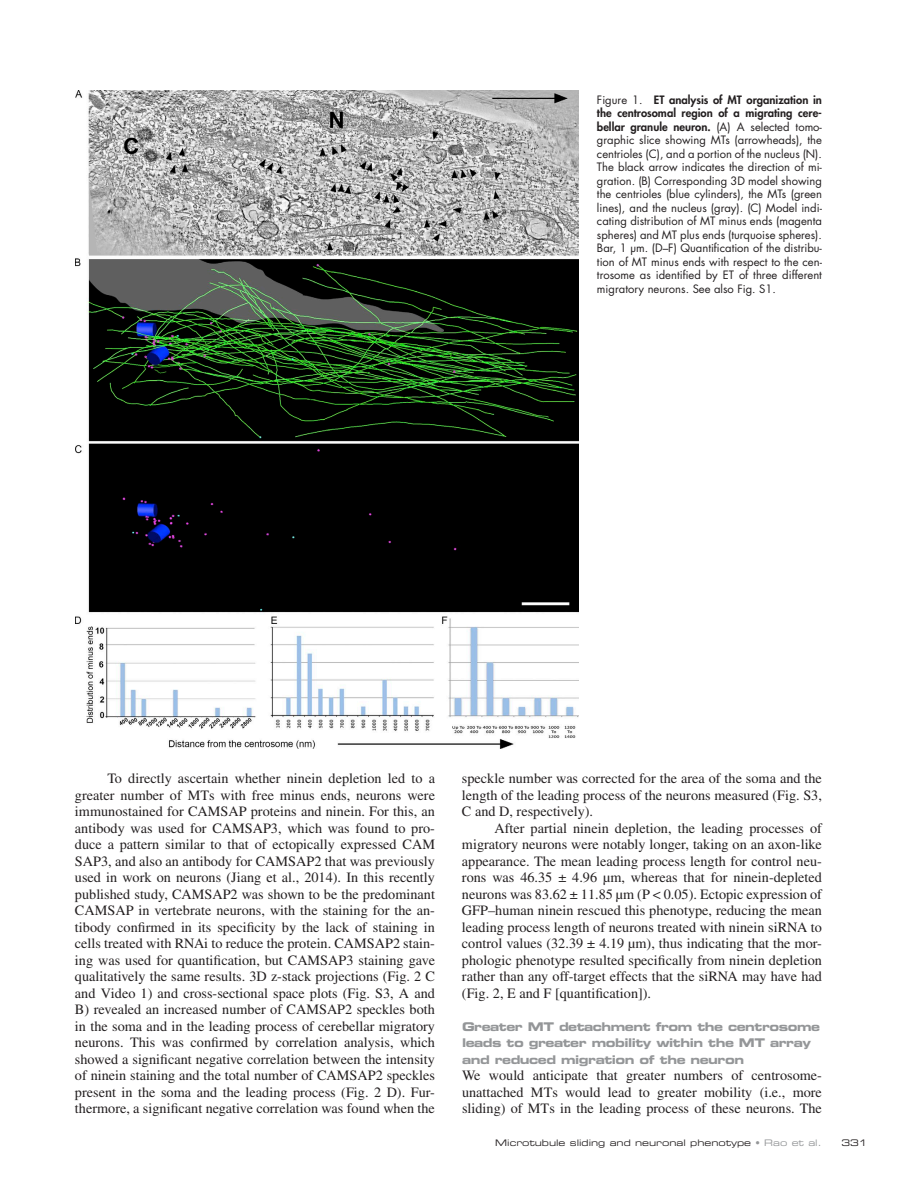
<style>
.page{position:relative;width:918px;height:1188px;background:#fff}
.page>*{position:absolute;margin:0;border:0;box-sizing:border-box;transform-origin:0 0}
.t1{font:14.25px/16.5px "Times LT Std";color:#231f20;text-align:justify}
.t2{font:12px/16.5px "Eurostile LT Std Bold Ex 2";letter-spacing:-.04em;color:#949698}
.t3{font:11.25px/13.5px "Futura Std";color:#231f20;text-align:justify}
.t4{font:9px "Eurostile LT Std Ex 2";color:#231f20}
.s1{font-weight:800}
.s2{color:#949698}
</style>
<div class="page">
<img style="left:75px;top:90px;width:504px;height:658px">
<p class="t3" style="left:597px;top:93px;width:227px">Figure 1. <span class="s1">ET analysis of MT organization in the centrosomal region of a migrating cere&shy;bellar granule neuron.</span> (A) A selected tomo&shy;graphic slice showing MTs (arrowheads), the centrioles (C), and a portion of the nucleus (N).<br>The black arrow indicates the direction of mi&shy;gration. (B) Corresponding 3D model showing the centrioles (blue cylinders), the MTs (green lines), and the nucleus (gray). (C) Model indi&shy;cating distribution of MT minus ends (magenta spheres) and MT plus ends (turquoise spheres).<br>Bar, 1 µm. (D–F) Quantification of the distribu&shy;tion of MT minus ends with respect to the cen&shy;trosome as identified by ET of three different migratory neurons. See also Fig. S1.</p>
<p class="t1" style="left:75px;top:770px;width:362px;text-indent:32px">To directly ascertain whether ninein depletion led to a greater number of MTs with free minus ends, neurons were immunostained for CAMSAP proteins and ninein. For this, an antibody was used for CAMSAP3, which was found to pro&shy;duce a pattern similar to that of ectopically expressed CAM SAP3, and also an antibody for CAMSAP2 that was previously used in work on neurons (Jiang et al., 2014). In this recently published study, CAMSAP2 was shown to be the predominant CAMSAP in vertebrate neurons, with the staining for the an&shy;tibody confirmed in its specificity by the lack of staining in cells treated with RNAi to reduce the protein. CAMSAP2 stain&shy;ing was used for quantification, but CAMSAP3 staining gave qualitatively the same results. 3D z-stack projections (Fig. 2 C and Video 1) and cross-sectional space plots (Fig. S3, A and B) revealed an increased number of CAMSAP2 speckles both in the soma and in the leading process of cerebellar migratory neurons. This was confirmed by correlation analysis, which showed a significant negative correlation between the intensity of ninein staining and the total number of CAMSAP2 speckles present in the soma and the leading process (Fig. 2 D). Fur&shy;thermore, a significant negative correlation was found when the</p>
<p class="t1" style="left:462px;top:770px;width:362px">speckle number was corrected for the area of the soma and the length of the leading process of the neurons measured (Fig. S3, C and D, respectively).</p>
<p class="t1" style="left:462px;top:819px;width:362px;text-indent:32px">After partial ninein depletion, the leading processes of migratory neurons were notably longer, taking on an axon-like appearance. The mean leading process length for control neu&shy;rons was 46.35 ± 4.96 µm, whereas that for ninein-depleted neurons was 83.62 ± 11.85 µm (P &lt; 0.05). Ectopic expression of GFP–human ninein rescued this phenotype, reducing the mean leading process length of neurons treated with ninein siRNA to control values (32.39 ± 4.19 µm), thus indicating that the mor&shy;phologic phenotype resulted specifically from ninein depletion rather than any off-target effects that the siRNA may have had (Fig. 2, E and F [quantification]).</p>
<p class="t2" style="left:462px;top:1018px;width:360px">Greater MT detachment from the centrosome leads to greater mobility within the MT array and reduced migration of the neuron</p>
<p class="t1" style="left:462px;top:1067px;width:361px">We would anticipate that greater numbers of centrosome&shy;unattached MTs would lead to greater mobility (i.e., more sliding) of MTs in the leading process of these neurons. The</p>
<p class="t4" style="left:495px;top:1136px;width:328px">M icrotubule sliding and neuronal phenotype <span class="s2">• Rao et al.</span></p>
<p class="t4" style="left:841px;top:1136px;width:28px">331</p>
</div>
